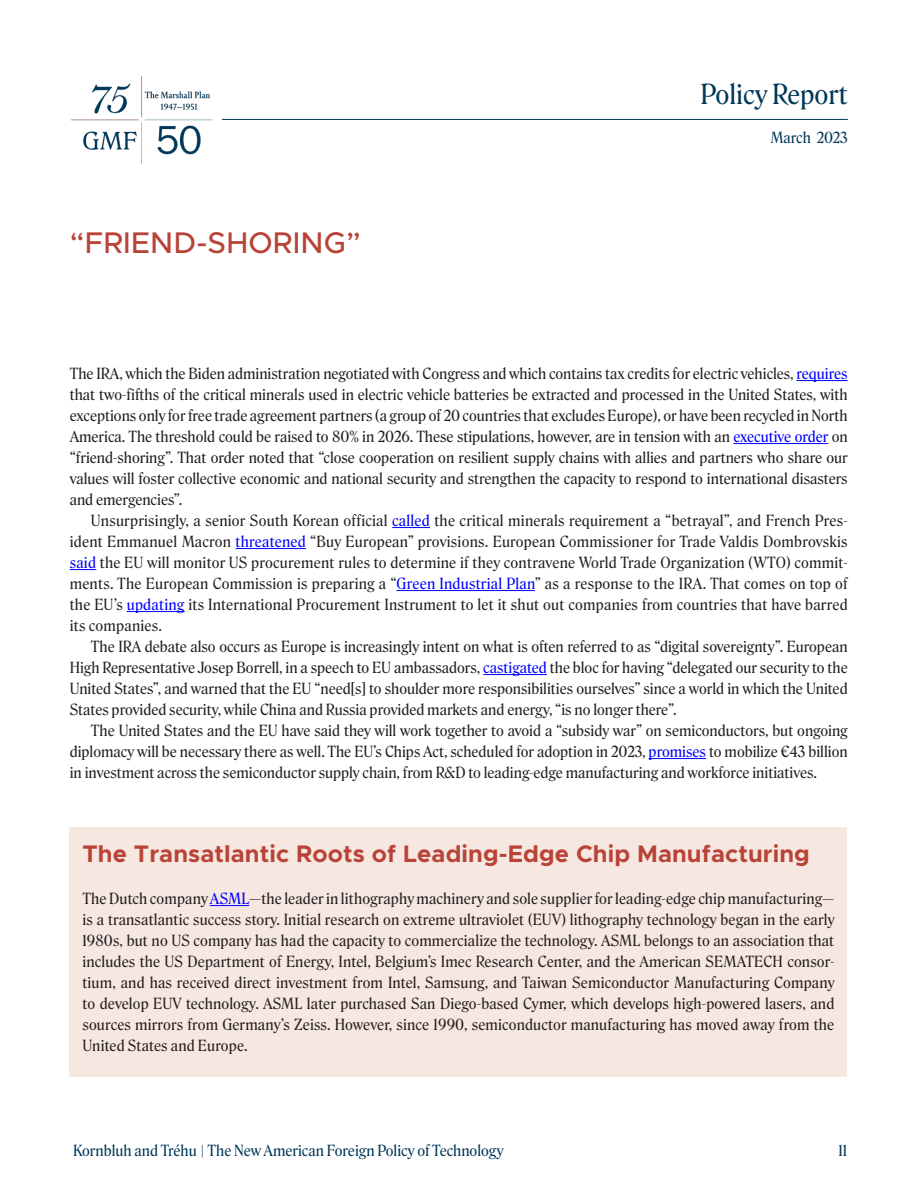
<style>
.page{position:relative;width:918px;height:1188px;background:#fff}
.page>*{position:absolute;margin:0;border:0;box-sizing:border-box;transform-origin:0 0}
.Chapter{font:500 30px "Metropolis";letter-spacing:.005em;color:#b94337}
.t1{font:27px "Roslindale Deck Narrow";color:#003859}
.Subhead_1{font:700 24px "Metropolis";letter-spacing:.005em;color:#b94337}
.PB_Bodycopy_1-Paragr{font:15px/21px "Roslindale Deck Narrow";color:#231f20;text-align:justify}
.PB_Bodycopy{font:15px/21px "Roslindale Deck Narrow";color:#231f20;text-align:justify}
.t2{font:15px "Roslindale Deck Narrow";color:#003859}
.s1{color:#00f}
</style>
<div class="page">
<hr style="left:222px;top:119px;width:626px;height:1px;background:#003859">
<img style="left:71px;top:76px;width:142px;height:87px">
<hr style="left:797px;top:380px;width:51px;height:1px;background:#00f">
<hr style="left:733px;top:443px;width:95px;height:1px;background:#00f">
<hr style="left:392px;top:527px;width:38px;height:1px;background:#00f">
<hr style="left:236px;top:548px;width:70px;height:1px;background:#00f">
<svg style="left:70px;top:569px;width:26px;height:1px"></svg>
<hr style="left:397px;top:590px;width:138px;height:1px;background:#00f">
<hr style="left:127px;top:611px;width:58px;height:1px;background:#00f">
<hr style="left:483px;top:674px;width:64px;height:1px;background:#00f">
<hr style="left:649px;top:758px;width:57px;height:1px;background:#00f">
<div style="left:70px;top:827px;width:777px;height:249px;background:#f6e7e1"></div>
<hr style="left:210px;top:905px;width:39px;height:1px;background:#00f">
<h2 class="t1" style="left:700px;top:73px;width:149px">Policy Report</h2>
<p class="Chapter" style="left:70px;top:224px;width:293px">“FRIEND-SHORING”</p>
<p class="t2" style="left:771px;top:125px;width:79px">March 2023</p>
<p class="PB_Bodycopy_1-Paragr" style="left:70px;top:362px;width:780px">The IRA, which the Biden administration negotiated with Congress and which contains tax credits for electric vehicles, <span class="s1">requires </span>that two-fifths of the critical minerals used in electric vehicle batteries be extracted and processed in the United States, with exceptions only for free trade agreement partners (a group of 20 countries that excludes Europe), or have been recycled in North America. The threshold could be raised to 80% in 2026. These stipulations, however, are in tension with an <span class="s1">executive order</span> on “friend-shoring”. That order noted that “close cooperation on resilient supply chains with allies and partners who share our values will foster collective economic and national security and strengthen the capacity to respond to international disasters and emergencies”.</p>
<p class="PB_Bodycopy" style="left:70px;top:509px;width:780px;text-indent:21px">Unsurprisingly, a senior South Korean official <span class="s1">called</span> the critical minerals requirement a “betrayal”, and French Pres&shy;ident Emmanuel Macron <span class="s1">threatened</span> “Buy European” provisions. European Commissioner for Trade Valdis Dombrovskis <span class="s1">said</span> the EU will monitor US procurement rules to determine if they contravene World Trade Organization (WTO) commit&shy;ments. The European Commission is preparing a “<span class="s1">Green Industrial Plan</span>” as a response to the IRA. That comes on top of the EU’s <span class="s1">updating</span> its International Procurement Instrument to let it shut out companies from countries that have barred its companies.</p>
<p class="PB_Bodycopy" style="left:70px;top:635px;width:779px;text-indent:21px">The IRA debate also occurs as Europe is increasingly intent on what is often referred to as “digital sovereignty”. European High Representative Josep Borrell, in a speech to EU ambassadors, <span class="s1">castigated</span> the bloc for having “delegated our security to the United States”, and warned that the EU “need[s] to shoulder more responsibilities ourselves” since a world in which the United States provided security, while China and Russia provided markets and energy, “is no longer there”.</p>
<p class="PB_Bodycopy" style="left:70px;top:719px;width:780px;text-indent:21px">The United States and the EU have said they will work together to avoid a “subsidy war” on semiconductors, but ongoing diplomacy will be necessary there as well. The EU’s Chips Act, scheduled for adoption in 2023, <span class="s1">promises</span> to mobilize €43 billion in investment across the semiconductor supply chain, from R&amp;D to leading-edge manufacturing and workforce initiatives.</p>
<p class="Subhead_1" style="left:82px;top:839px;width:729px">The Transatlantic Roots of Leading-Edge Chip Manufacturing</p>
<p class="PB_Bodycopy_1-Paragr" style="left:82px;top:887px;width:754px">The Dutch company <span class="s1">ASML</span>—the leader in lithography machinery and sole supplier for leading-edge chip manufacturing— is a transatlantic success story. Initial research on extreme ultraviolet (EUV) lithography technology began in the early 1980s, but no US company has had the capacity to commercialize the technology. ASML belongs to an association that includes the US Department of Energy, Intel, Belgium’s Imec Research Center, and the American SEMATECH consor&shy;tium, and has received direct investment from Intel, Samsung, and Taiwan Semiconductor Manufacturing Company to develop EUV technology. ASML later purchased San Diego-based Cymer, which develops high-powered lasers, and sources mirrors from Germany’s Zeiss. However, since 1990, semiconductor manufacturing has moved away from the United States and Europe.</p>
<p class="t2" style="left:73px;top:1138px;width:432px">Kornbluh and Tréhu | The New American Foreign Policy of Technology</p>
<p class="t2" style="left:838px;top:1138px;width:10px">11</p>
</div>
